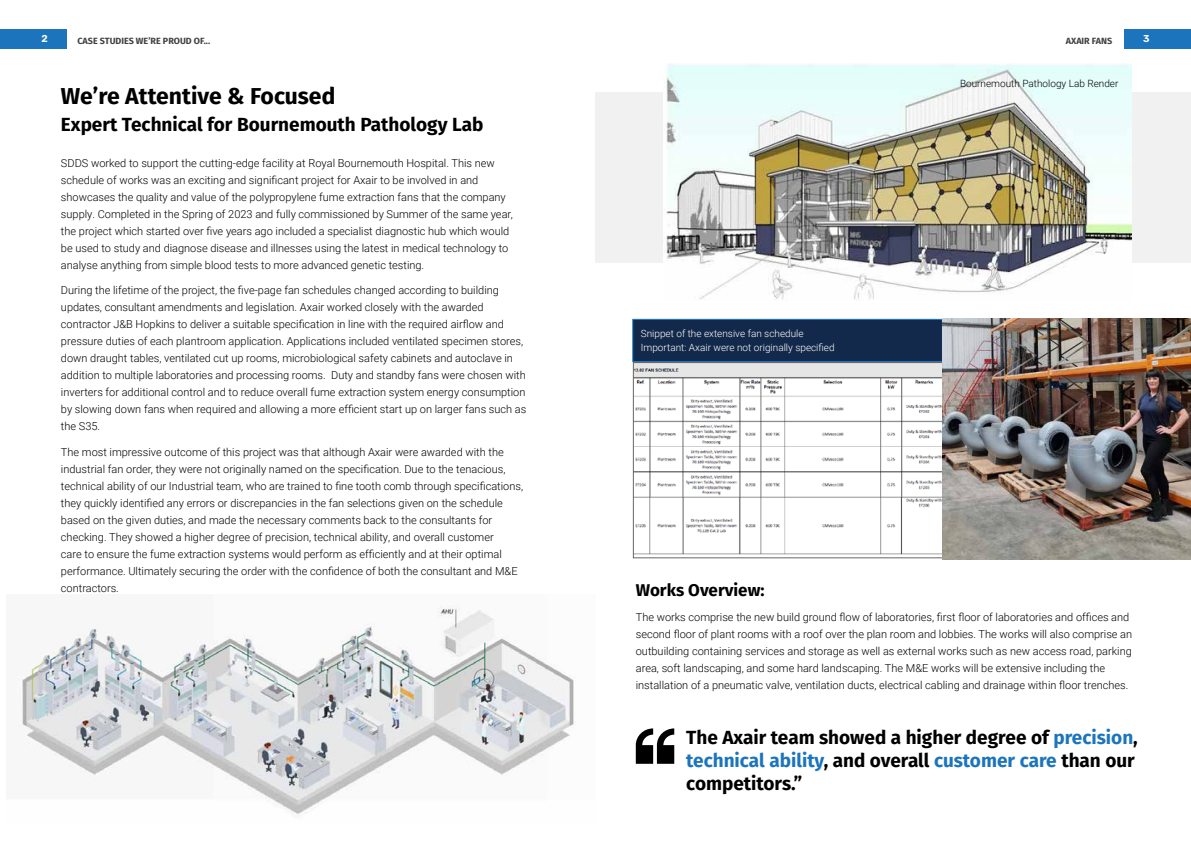
<style>
.page{position:relative;width:1191px;height:842px;background:#fff}
.page>*{position:absolute;margin:0;border:0;box-sizing:border-box;transform-origin:0 0}
.t1{font:700 23px "Fira Sans";color:#000}
.t2{font:700 19px/23px "Fira Sans";color:#000}
.t3{font:700 17px "Fira Sans";color:#000}
.t4{font:300 11px/17px "Roboto";color:#000}
.t5{font:300 10px/14.5px "Roboto";color:#fff}
.t6{font:300 10px "Roboto";color:#000}
.t7{font:600 10px "Rubik";color:#fff}
.t8{font:700 9px "Fira Sans";color:#414042}
.s1{color:#1c75bc}
</style>
<div class="page">
<div style="left:595px;top:92px;width:596px;height:170px;background:#f1f1f2"></div>
<svg style="left:636px;top:728px;width:38px;height:36px"></svg>
<img style="left:18px;top:606px;width:558px;height:208px">
<img style="left:663px;top:64px;width:468px;height:236px">
<img style="left:635px;top:364px;width:308px;height:191px">
<div style="left:633px;top:362px;width:339px;height:196px;border:1px solid #696464"></div>
<div style="left:632px;top:319px;width:311px;height:43px;background:#13294b;border:1px solid #1c75bc"></div>
<img style="left:943px;top:319px;width:248px;height:240px">
<div style="left:0;top:29px;width:66px;height:20px;background:#1c75bc"></div>
<div style="left:1124px;top:29px;width:67px;height:20px;background:#1c75bc"></div>
<p class="t7" style="left:41px;top:33px;width:8px">2</p>
<p class="t8" style="left:77px;top:33px;width:134px">CASE STUDIES WE’RE PROUD OF...</p>
<p class="t8" style="left:1065px;top:33px;width:48px">AXAIR FANS</p>
<p class="t7" style="left:1143px;top:33px;width:8px">3</p>
<h1 class="t1" style="left:61px;top:77px;width:276px">We’re Attentive &amp; Focused</h1>
<h2 class="t2" style="left:61px;top:112px;width:424px">Expert Technical for Bournemouth Pathology Lab</h2>
<p class="t4" style="left:61px;top:154px;width:453px">SDDS worked to support the cutting-edge facility at Royal Bournemouth Hospital. This new schedule of works was an exciting and significant project for Axair to be involved in and showcases the quality and value of the polypropylene fume extraction fans that the company supply. Completed in the Spring of 2023 and fully commissioned by Summer of the same year, the project which started over five years ago included a specialist diagnostic hub which would be used to study and diagnose disease and illnesses using the latest in medical technology to analyse anything from simple blood tests to more advanced genetic testing.</p>
<p class="t4" style="left:61px;top:281px;width:467px">During the lifetime of the project, the five-page fan schedules changed according to building updates, consultant amendments and legislation. Axair worked closely with the awarded contractor J&amp;B Hopkins to deliver a suitable specification in line with the required airflow and pressure duties of each plantroom application. Applications included ventilated specimen stores, down draught tables, ventilated cut up rooms, microbiological safety cabinets and autoclave in addition to multiple laboratories and processing rooms. Duty and standby fans were chosen with inverters for additional control and to reduce overall fume extraction system energy consumption by slowing down fans when required and allowing a more efficient start up on larger fans such as the S35.</p>
<p class="t4" style="left:61px;top:443px;width:463px">The most impressive outcome of this project was that although Axair were awarded with the industrial fan order, they were not originally named on the specification. Due to the tenacious, technical ability of our Industrial team, who are trained to fine tooth comb through specifications, they quickly identified any errors or discrepancies in the fan selections given on the schedule based on the given duties, and made the necessary comments back to the consultants for checking. They showed a higher degree of precision, technical ability, and overall customer<br>care to ensure the fume extraction systems would perform as efficiently and at their optimal performance. Ultimately securing the order with the confidence of both the consultant and M&amp;E contractors.</p>
<p class="t5" style="left:641px;top:325px;width:195px">Snippet of the extensive fan schedule<br>Important: Axair were not originally specified</p>
<p class="t6" style="left:960px;top:76px;width:160px">Bournemouth Pathology Lab Render</p>
<h3 class="t3" style="left:636px;top:575px;width:130px">Works Overview:</h3>
<p class="t4" style="left:636px;top:608px;width:498px">The works comprise the new build ground flow of laboratories, first floor of laboratories and offices and second floor of plant rooms with a roof over the plan room and lobbies. The works will also comprise an outbuilding containing services and storage as well as external works such as new access road, parking area, soft landscaping, and some hard landscaping. The M&amp;E works will be extensive including the installation of a pneumatic valve, ventilation ducts, electrical cabling and drainage within floor trenches.</p>
<h2 class="t2" style="left:686px;top:725px;width:453px">The Axair team showed a higher degree of <span class="s1">precision</span>, <span class="s1">technical ability</span>, and overall <span class="s1">customer care</span> than our competitors.”</h2>
</div>
